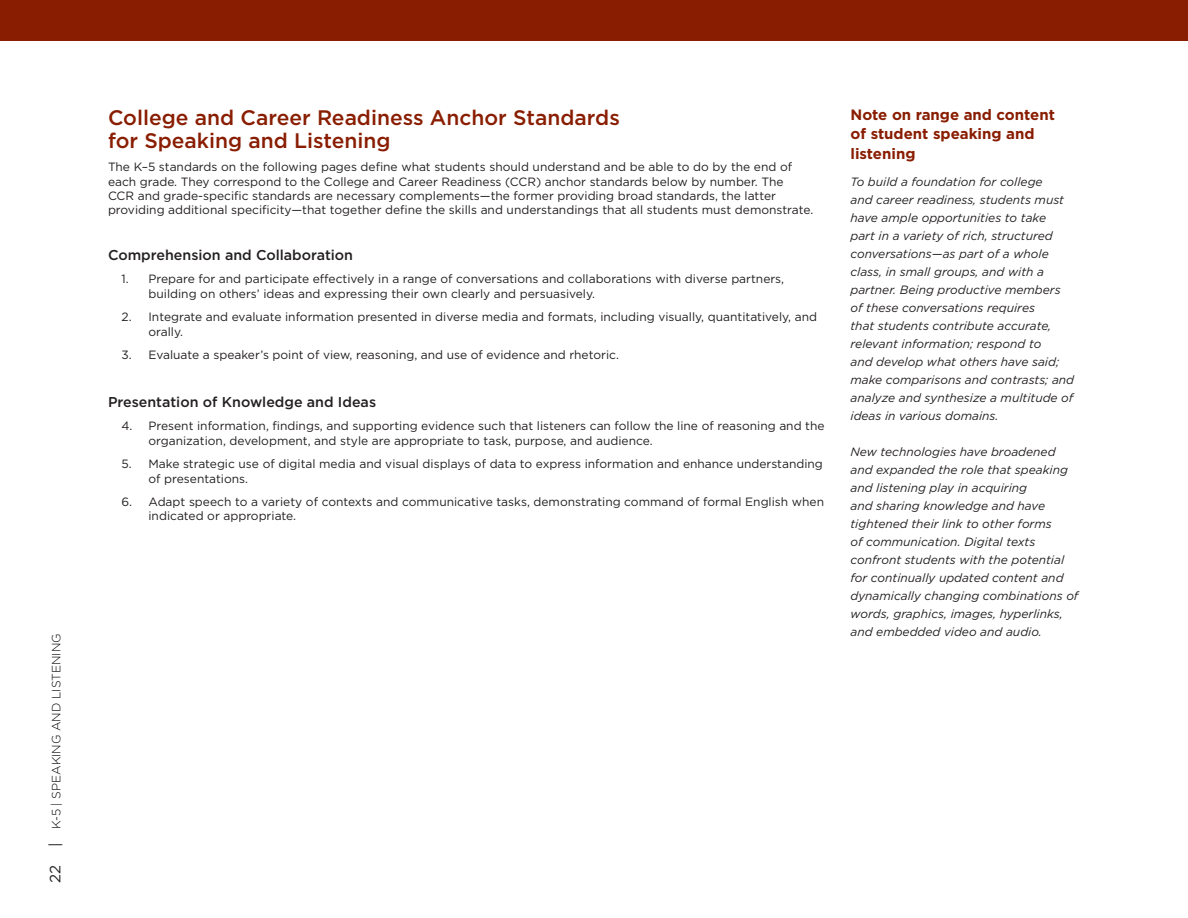
<style>
.page{position:relative;width:1188px;height:918px;background:#fff}
.page>*{position:absolute;margin:0;border:0;box-sizing:border-box;transform-origin:0 0}
.t1{font:500 21px/23px "Gotham";color:#891d02}
.t2{font:700 15px/19.5px "Gotham";color:#891d02}
.t3{font:500 14.25px "Gotham";color:#231f20}
.t4{font:12px/14.4px "Gotham";color:#231f20}
.t5{font:italic 12px/18px "Gotham";color:#231f20}
.t6{font:300 12px "Gotham";color:#000}
.s1{font-weight:400;font-size:15px;color:#231f20}
</style>
<div class="page">
<div style="left:0;top:0;width:1188px;height:41px;background:#891d02"></div>
<p class="t6" style="left:49px;top:883px;width:251px;rotate:-90deg"><span class="s1">22 |</span> K-5 | speaking and listening</p>
<h1 class="t1" style="left:108px;top:106px;width:513px">College and Career Readiness Anchor Standards for Speaking and Listening</h1>
<p class="t4" style="left:108px;top:159px;width:707px">The K–5 standards on the following pages define what students should understand and be able to do by the end of each grade. They correspond to the College and Career Readiness (CCR) anchor standards below by number. The<br>CCR and grade-specific standards are necessary complements—the former providing broad standards, the latter providing additional specificity—that together define the skills and understandings that all students must demonstrate.</p>
<p class="t3" style="left:108px;top:246px;width:247px">Comprehension and Collaboration</p>
<p class="t4" style="left:148px;top:272px;width:637px;text-indent:-27px">1. Prepare for and participate effectively in a range of conversations and collaborations with diverse partners, building on others’ ideas and expressing their own clearly and persuasively.</p>
<p class="t4" style="left:148px;top:310px;width:670px;text-indent:-27px">2. Integrate and evaluate information presented in diverse media and formats, including visually, quantitatively, and orally.</p>
<p class="t4" style="left:122px;top:347px;width:499px">3. Evaluate a speaker’s point of view, reasoning, and use of evidence and rhetoric.</p>
<p class="t3" style="left:108px;top:393px;width:270px">Presentation of Knowledge and Ideas</p>
<p class="t4" style="left:148px;top:419px;width:678px;text-indent:-27px">4. Present information, findings, and supporting evidence such that listeners can follow the line of reasoning and the organization, development, and style are appropriate to task, purpose, and audience.</p>
<p class="t4" style="left:148px;top:457px;width:676px;text-indent:-27px">5. Make strategic use of digital media and visual displays of data to express information and enhance understanding of presentations.</p>
<p class="t4" style="left:148px;top:494px;width:677px;text-indent:-27px">6. Adapt speech to a variety of contexts and communicative tasks, demonstrating command of formal English when indicated or appropriate.</p>
<p class="t2" style="left:851px;top:105px;width:206px">Note on range and content of student speaking and listening</p>
<p class="t5" style="left:851px;top:172px;width:225px">To build a foundation for college<br>and career readiness, students must have ample opportunities to take<br>part in a variety of rich, structured conversations—as part of a whole class, in small groups, and with a partner. Being productive members of these conversations requires<br>that students contribute accurate, relevant information; respond to<br>and develop what others have said; make comparisons and contrasts; and analyze and synthesize a multitude of ideas in various domains.</p>
<p class="t5" style="left:851px;top:442px;width:229px">New technologies have broadened and expanded the role that speaking and listening play in acquiring<br>and sharing knowledge and have tightened their link to other forms<br>of communication. Digital texts confront students with the potential for continually updated content and dynamically changing combinations of words, graphics, images, hyperlinks, and embedded video and audio.</p>
</div>
